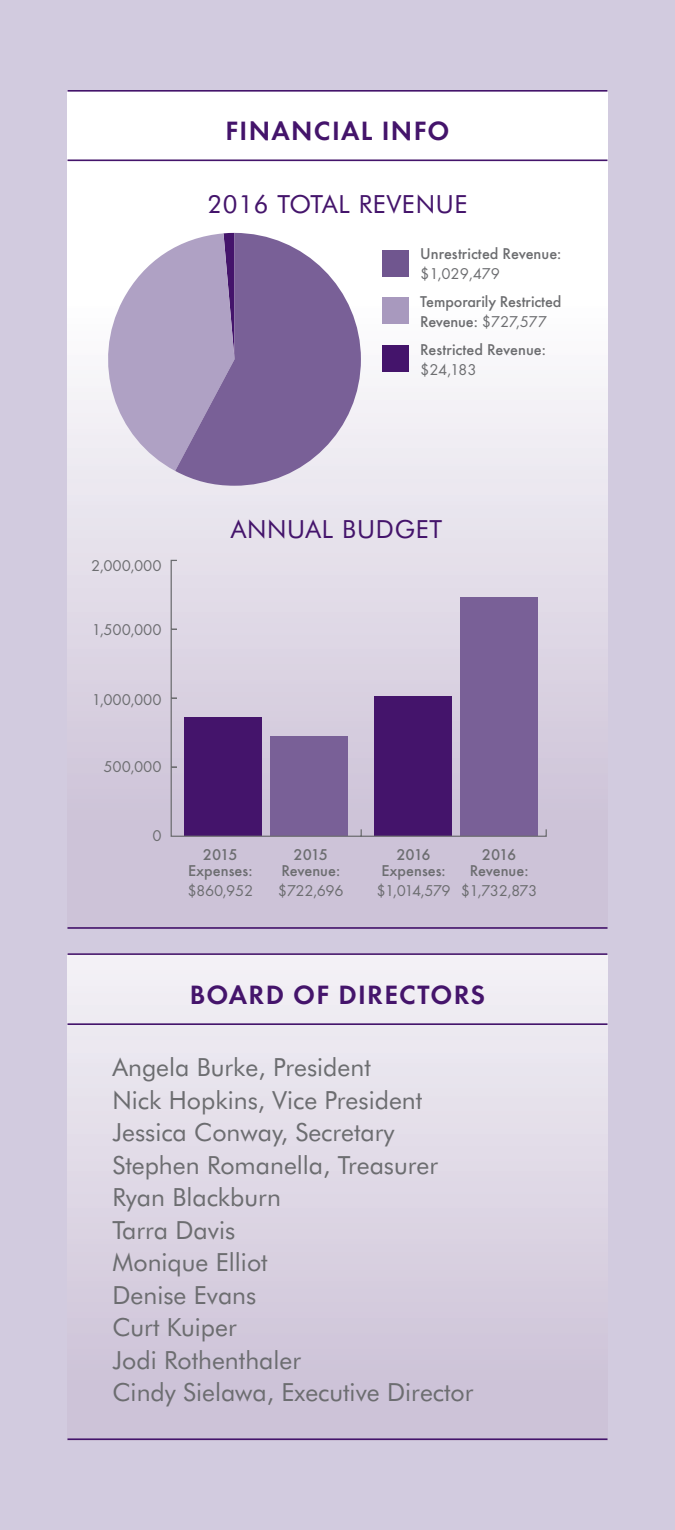
<style>
.page{position:relative;width:675px;height:1530px;background:#d2cbdf}
.page>*{position:absolute;margin:0;border:0;box-sizing:border-box;transform-origin:0 0}
.t1{font:600 27.5px "Futura T";letter-spacing:.045em;color:#44146b}
.t2{font:25px/32.5px "Futura BT";color:#6c6d70}
.t3{font:25px "Futura BT";letter-spacing:.03em;color:#44146b}
.t4{font:500 16.25px/16.2px "Futura T";color:#6c6d70;text-align:center}
.t5{font:16.25px "Futura T";letter-spacing:-.01em;color:#6c6d70}
.s1{font-weight:400}
</style>
<div class="page">
<div style="left:68px;top:953px;width:540px;height:487px;background:linear-gradient(to bottom,#f3f1f6,#c9bed5)"></div>
<div style="left:68px;top:90px;width:540px;height:839px;background:linear-gradient(to bottom,#fff,#c8bdd4)"></div>
<hr style="left:68px;top:953px;width:540px;height:2px;background:#44146b">
<hr style="left:68px;top:90px;width:540px;height:2px;background:#44146b">
<hr style="left:68px;top:1438px;width:540px;height:2px;background:#44146b">
<hr style="left:68px;top:1023px;width:540px;height:2px;background:#44146b">
<hr style="left:68px;top:159px;width:540px;height:2px;background:#44146b">
<svg style="left:90px;top:233px;width:85px;height:238px;background:#d3cbde"></svg>
<svg style="left:175px;top:233px;width:186px;height:253px;background:#9784af"></svg>
<div style="left:382px;top:250px;width:27px;height:27px;background:#70568f"></div>
<div style="left:382px;top:297px;width:27px;height:27px;background:#a899be"></div>
<div style="left:382px;top:345px;width:27px;height:27px;background:#44146b"></div>
<svg style="left:170px;top:559px;width:377px;height:278px"></svg>
<hr style="left:68px;top:927px;width:540px;height:2px;background:#44146b">
<p class="t1" style="left:225px;top:114px;width:226px">FINANCIAL I NFO</p>
<p class="t3" style="left:207px;top:189px;width:262px">2016 Total Reven ue</p>
<p class="t4" style="left:420px;top:246px;width:143px">Unrestricted Revenue:</p>
<p class="t5" style="left:420px;top:264px;width:81px">$1,029,479</p>
<p class="t4" style="left:420px;top:291px;width:143px;line-height:20px;text-align:left">Temporarily Restricted<br>Revenue: <span class="s1">$727,577</span></p>
<p class="t4" style="left:420px;top:341px;width:127px">Restricted Revenue:</p>
<p class="t5" style="left:420px;top:360px;width:58px">$24,183</p>
<p class="t5" style="left:91px;top:557px;width:72px">2,000,000</p>
<p class="t5" style="left:92px;top:620px;width:71px">1,500,000</p>
<p class="t5" style="left:92px;top:690px;width:71px">1,000,000</p>
<p class="t5" style="left:104px;top:757px;width:59px">500,000</p>
<p class="t5" style="left:152px;top:826px;width:11px">0</p>
<p class="t3" style="left:231px;top:514px;width:20px">Ann</p>
<p class="t3" style="left:287px;top:514px;width:150px">ual Budget</p>
<p class="t4" style="left:188px;top:846px;width:66px">2015<br>Expenses:</p>
<p class="t5" style="left:187px;top:881px;width:67px">$860,952</p>
<p class="t4" style="left:281px;top:846px;width:60px">2015<br>Revenue:</p>
<p class="t5" style="left:278px;top:881px;width:67px">$722,696</p>
<p class="t4" style="left:381px;top:846px;width:66px">2016<br>Expenses:</p>
<p class="t5" style="left:376px;top:881px;width:76px">$1,014,579</p>
<p class="t4" style="left:470px;top:846px;width:60px">2016<br>Revenue:</p>
<p class="t5" style="left:461px;top:881px;width:78px">$1,732,873</p>
<p class="t1" style="left:190px;top:978px;width:297px">BOARD OF DIRECTORS</p>
<p class="t2" style="left:112px;top:1051px;width:363px">Angela Burke, President<br>Nick Hopkins, Vice President<br>Jessica Conway, Secretary<br>Stephen Romanella, Treasurer<br>Ryan Blackburn<br>Tarra Davis<br>Monique Elliot<br>Denise Evans<br>Curt Kuiper<br>Jodi Rothenthaler<br>Cindy Sielawa, Executive Director</p>
</div>
